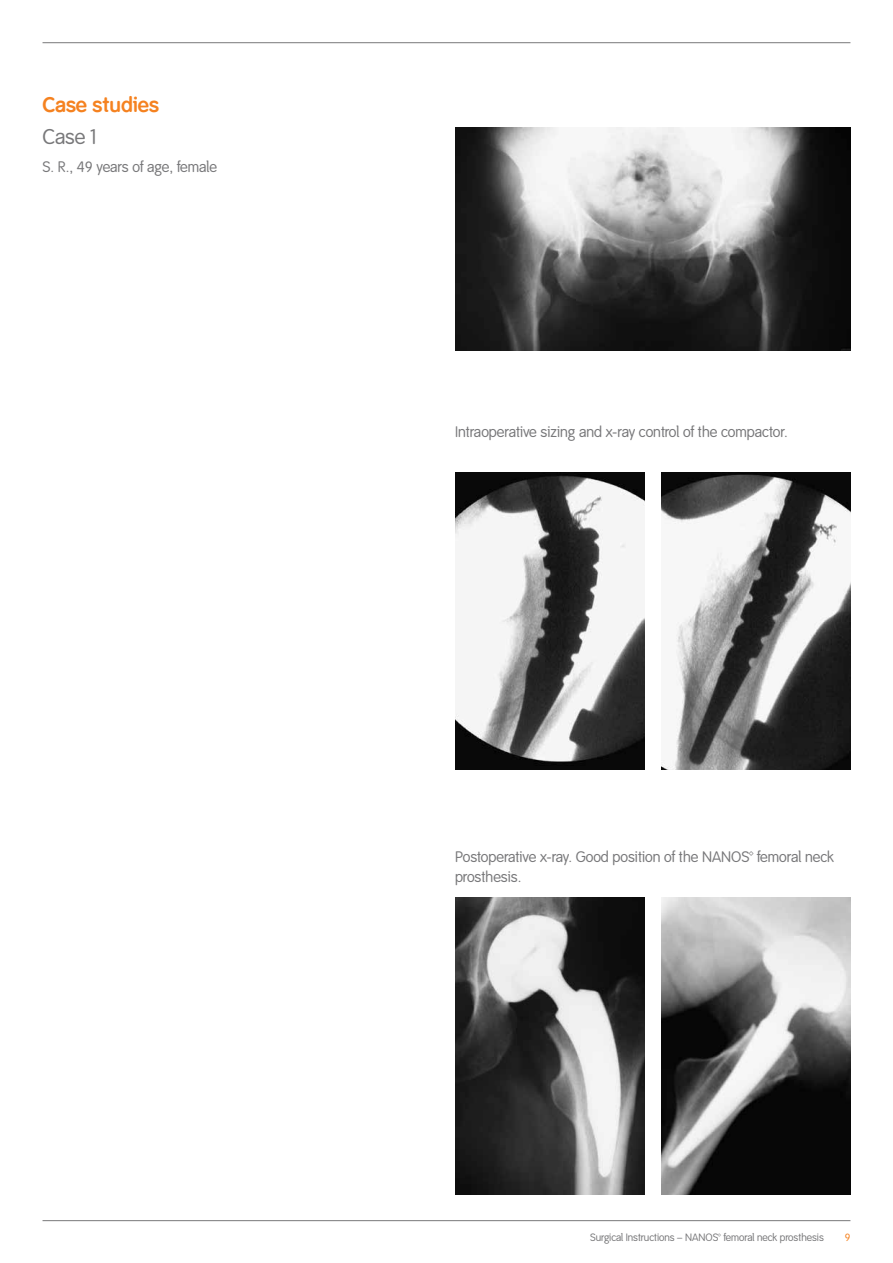
<style>
.page{position:relative;width:893px;height:1263px;background:#fff}
.page>*{position:absolute;margin:0;border:0;box-sizing:border-box;transform-origin:0 0}
.t1{font:700 21px "Smith&Nephew";color:#f58220}
.t2{font:21px "Smith&Nephew";color:#78787a}
.t3{font:15px/19.5px "Smith&Nephew";color:#78787a}
.t4{font:10.5px "Smith&Nephew";color:#78787a}
.t5{font:10.5px "Smith&Nephew";color:#f58220}
</style>
<div class="page">
<img style="left:455px;top:128px;width:395px;height:223px">
<img style="left:455px;top:472px;width:189px;height:298px">
<img style="left:661px;top:472px;width:189px;height:298px">
<img style="left:455px;top:897px;width:189px;height:298px">
<img style="left:661px;top:897px;width:189px;height:298px">
<hr style="left:43px;top:1220px;width:807px;height:1px;background:#78787a">
<hr style="left:43px;top:42px;width:807px;height:1px;background:#78787a">
<h1 class="t1" style="left:43px;top:92px;width:118px">Case studies</h1>
<h1 class="t2" style="left:43px;top:125px;width:57px">Case 1</h1>
<p class="t3" style="left:43px;top:158px;width:176px">S. R., 49 years of age, female</p>
<p class="t3" style="left:455px;top:422px;width:334px">Intraoperative sizing and x-ray control of the compactor.</p>
<p class="t3" style="left:455px;top:847px;width:380px">Postoperative x-ray. Good position of the NANOS™ femoral neck prosthesis.</p>
<p class="t4" style="left:590px;top:1231px;width:235px">Surgical Instructions – NANOS™ femoral neck prosthesis</p>
<p class="t5" style="left:845px;top:1231px;width:7px">9</p>
</div>
